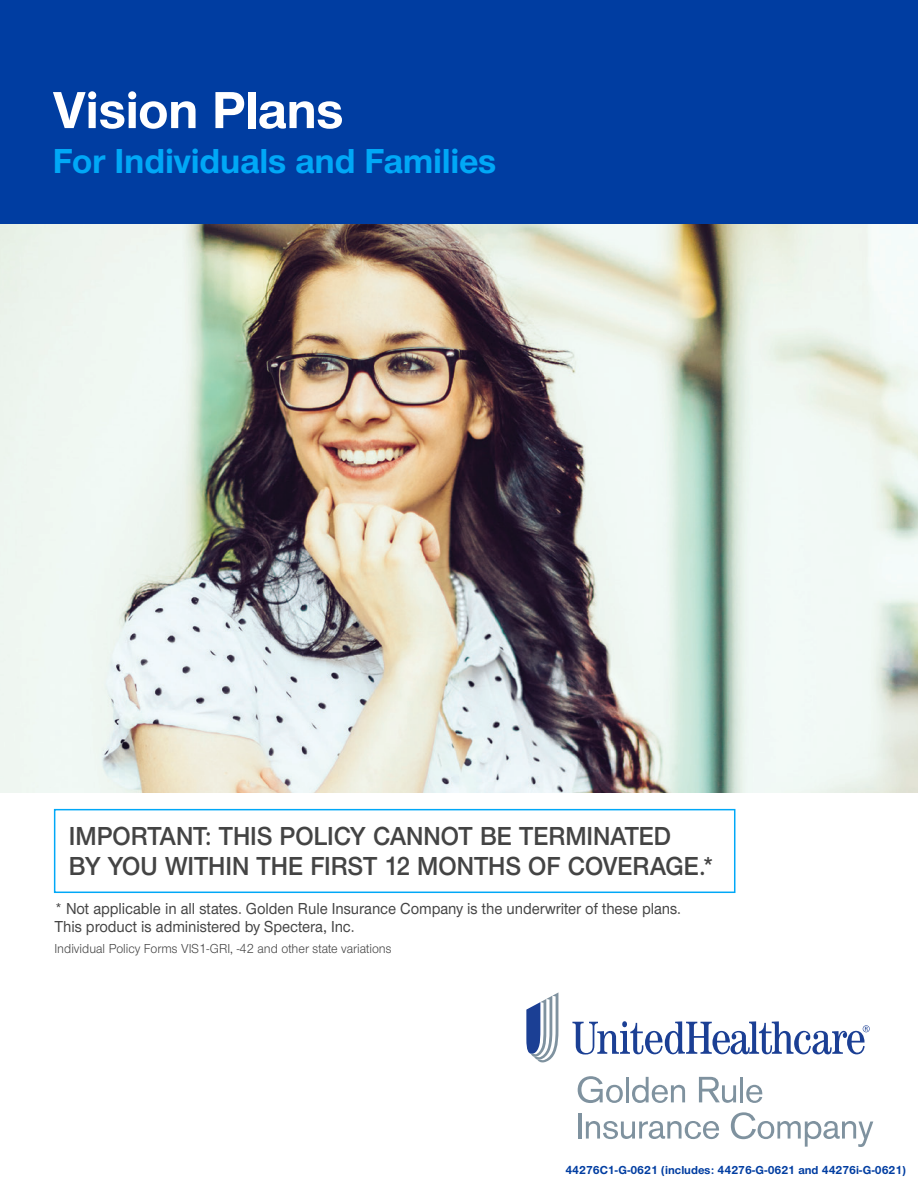
<style>
.page{position:relative;width:918px;height:1188px;background:#fff}
.page>*{position:absolute;margin:0;border:0;box-sizing:border-box;transform-origin:0 0}
.t1{font:700 54px "UHC Sans";letter-spacing:-.005em;color:#fff}
.t2{font:700 36px "UHC Sans";letter-spacing:-.005em;color:#00a8f7}
.PROVISIONS_Body{font:600 27px/30px "UHC Sans";letter-spacing:-.005em;color:#444;scale:.95 1}
.Body_Copy{font:500 16.5px/18px "UHC Sans";letter-spacing:-.005em;color:#444;scale:.94 1}
.Body_Copy-2{font:13.5px "UHC Sans";color:#444;scale:.95 1}
.Legal{font:700 12px "UHC Sans";color:#003da1}
</style>
<div class="page">
<div style="left:0;top:0;width:918px;height:233px;background:#003da1"></div>
<img style="left:0;top:225px;width:918px;height:568px">
<div style="left:54px;top:809px;width:681px;height:84px;border:2px solid #00a8f7"></div>
<svg style="left:578px;top:1076px;width:45px;height:27px"></svg>
<hr style="left:626px;top:1077px;width:3px;height:25px;background:#7f929f">
<svg style="left:632px;top:1077px;width:53px;height:26px"></svg>
<svg style="left:699px;top:1077px;width:37px;height:26px"></svg>
<hr style="left:740px;top:1077px;width:3px;height:25px;background:#7f929f">
<svg style="left:746px;top:1085px;width:16px;height:18px"></svg>
<hr style="left:578px;top:1113px;width:4px;height:26px;background:#7f929f">
<svg style="left:586px;top:1121px;width:133px;height:18px"></svg>
<svg style="left:731px;top:1112px;width:142px;height:35px"></svg>
<svg style="left:572px;top:1021px;width:298px;height:34px"></svg>
<svg style="left:526px;top:992px;width:32px;height:71px"></svg>
<p class="t1" style="left:53px;top:74px;width:292px">Vision Plans</p>
<p class="t2" style="left:53px;top:137px;width:445px">For Individuals and Families</p>
<p class="PROVISIONS_Body" style="left:69px;top:820px;width:679px">IMPORTANT: THIS POLICY CANNOT BE TERMINATED<br>BY YOU WITHIN THE FIRST 12 MONTHS OF COVERAGE.*</p>
<p class="Body_Copy" style="left:54px;top:899px;width:668px">* Not applicable in all states. Golden Rule Insurance Company is the underwriter of these plans.<br>This product is administered by Spectera, Inc.</p>
<p class="Body_Copy-2" style="left:54px;top:940px;width:356px">Individual Policy Forms VIS1-GRI, -42 and other state variations</p>
<p class="Legal" style="left:565px;top:1162px;width:342px">44276C1-G-0621 (includes: 44276-G-0621 and 44276i-G-0621)</p>
</div>
